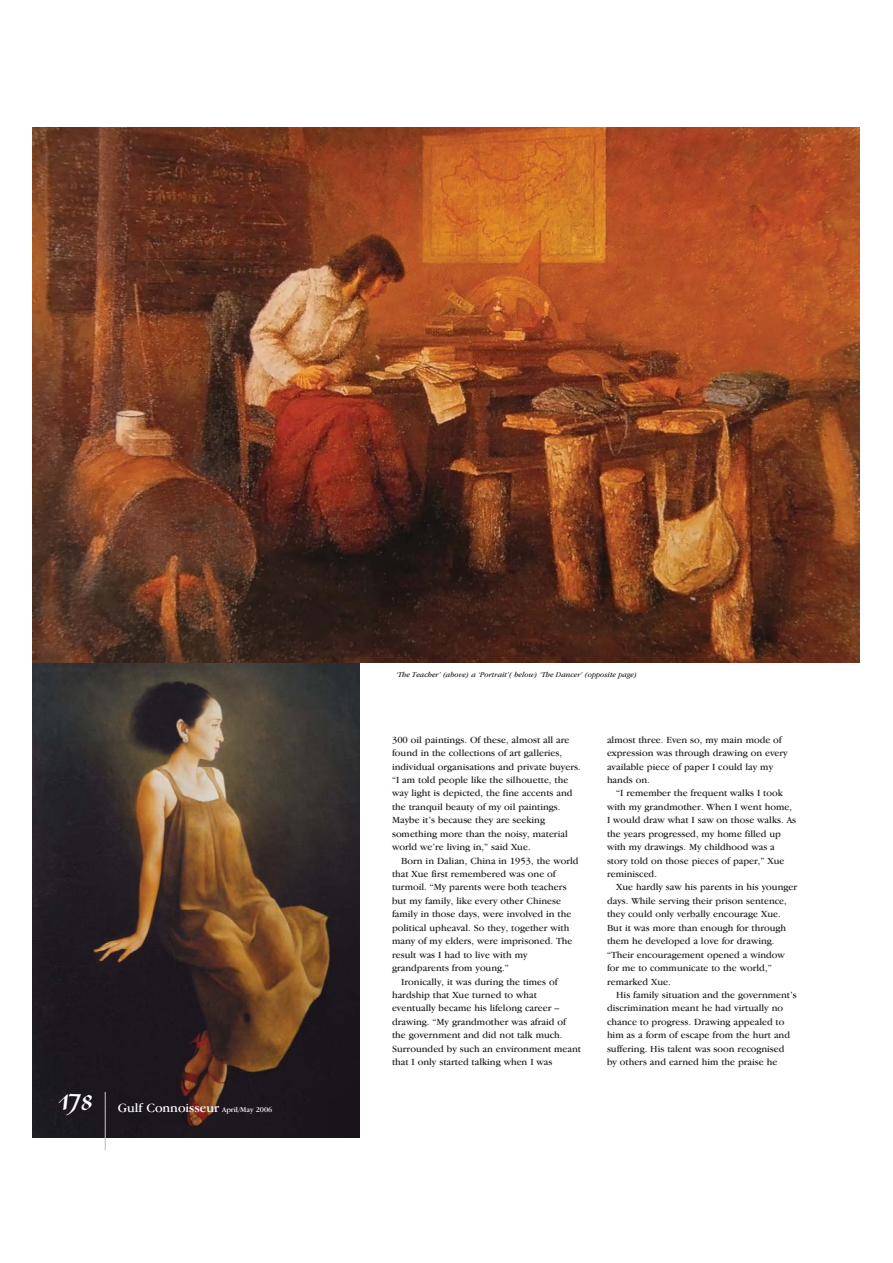
<style>
.page{position:relative;width:893px;height:1263px;background:#fff}
.page>*{position:absolute;margin:0;border:0;box-sizing:border-box;transform-origin:0 0}
.t1{font:32.4px "Aladdin";color:#fff}
.t2{font:12.9px "Garamond IT Cby BT";color:#fff}
.t3{font:9.75px/13.5px "Garamond IT Cby BT";color:#231f20}
.t4{font:italic 7.5px "Garamond IT Cby BT";color:#231f20}
.s1{font-size:7.5px}
</style>
<div class="page">
<img style="left:33px;top:663px;width:327px;height:474px">
<hr style="left:105px;top:1092px;width:1px;height:58px;background:#bbbdbf">
<img style="left:33px;top:127px;width:826px;height:536px">
<h1 class="t1" style="left:59px;top:1080px;width:36px">178</h1>
<h2 class="t2" style="left:118px;top:1103px;width:156px">Gulf Connoisseur <span class="s1">April/May 2006</span></h2>
<p class="t4" style="left:396px;top:672px;width:242px">‘The Teacher’ (above) a ‘Portrait’( below) ‘The Dancer’ (opposite page)</p>
<p class="t3" style="left:392px;top:734px;width:190px">300 oil paintings. Of these, almost all are found in the collections of art galleries, individual organisations and private buyers. “I am told people like the silhouette, the way light is depicted, the fine accents and the tranquil beauty of my oil paintings.<br>Maybe it’s because they are seeking something more than the noisy, material world we’re living in,” said Xue.</p>
<p class="t3" style="left:401px;top:855px;width:179px">Born in Dalian, China in 1953, the world</p>
<p class="t3" style="left:392px;top:868px;width:165px">that Xue first remembered was one of</p>
<p class="t3" style="left:392px;top:881px;width:176px">turmoil. “My parents were both teachers</p>
<p class="t3" style="left:392px;top:895px;width:171px">but my family, like every other Chinese</p>
<p class="t3" style="left:392px;top:908px;width:181px">family in those days, were involved in the</p>
<p class="t3" style="left:392px;top:922px;width:179px">political upheaval. So they, together with</p>
<p class="t3" style="left:392px;top:935px;width:182px">many of my elders, were imprisoned. The</p>
<p class="t3" style="left:392px;top:949px;width:137px">result was I had to live with my</p>
<p class="t3" style="left:392px;top:962px;width:118px">grandparents from young.”</p>
<p class="t3" style="left:401px;top:975px;width:158px">Ironically, it was during the times of</p>
<p class="t3" style="left:392px;top:989px;width:146px">hardship that Xue turned to what</p>
<p class="t3" style="left:392px;top:1002px;width:169px">eventually became his lifelong career –</p>
<p class="t3" style="left:392px;top:1016px;width:176px">drawing. “My grandmother was afraid of</p>
<p class="t3" style="left:392px;top:1029px;width:172px">the government and did not talk much.</p>
<p class="t3" style="left:392px;top:1043px;width:191px">Surrounded by such an environment meant</p>
<p class="t3" style="left:392px;top:1056px;width:162px">that I only started talking when I was</p>
<p class="t3" style="left:607px;top:734px;width:182px">almost three. Even so, my main mode of expression was through drawing on every available piece of paper I could lay my hands on.</p>
<p class="t3" style="left:607px;top:787px;width:191px;text-indent:9px">“I remember the frequent walks I took with my grandmother. When I went home, I would draw what I saw on those walks. As the years progressed, my home filled up with my drawings. My childhood was a story told on those pieces of paper,” Xue reminisced.</p>
<p class="t3" style="left:607px;top:881px;width:192px;text-indent:9px">Xue hardly saw his parents in his younger days. While serving their prison sentence, they could only verbally encourage Xue.<br>But it was more than enough for through them he developed a love for drawing. “Their encouragement opened a window for me to communicate to the world,” remarked Xue.</p>
<p class="t3" style="left:607px;top:989px;width:191px;text-indent:9px">His family situation and the government’s discrimination meant he had virtually no chance to progress. Drawing appealed to him as a form of escape from the hurt and suffering. His talent was soon recognised by others and earned him the praise he</p>
</div>
